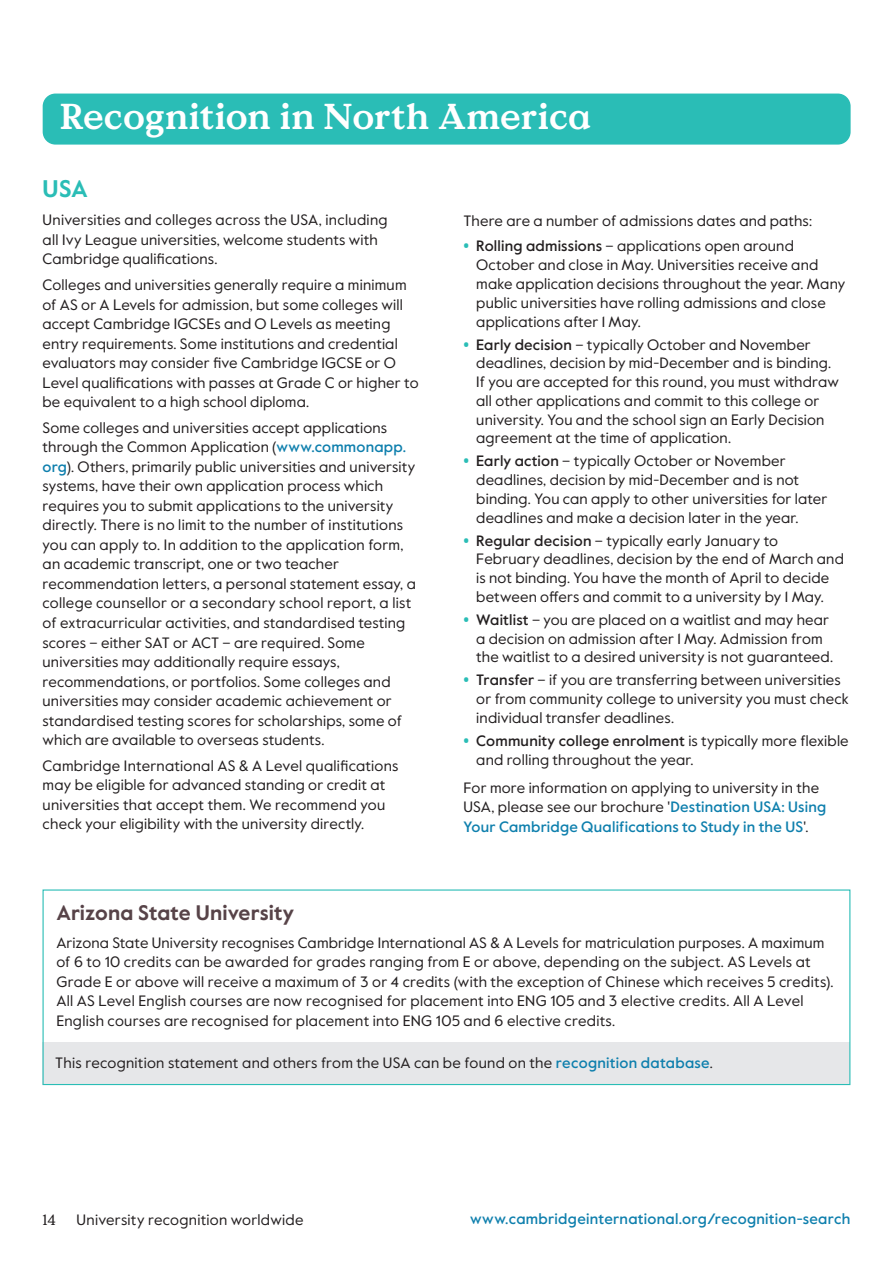
<style>
.page{position:relative;width:893px;height:1263px;background:#fff}
.page>*{position:absolute;margin:0;border:0;box-sizing:border-box;transform-origin:0 0}
.A_head_-_page_headers{font:700 36px "Value Serif Pro";letter-spacing:.005em;color:#fff}
.C_head_-_countries{font:700 24px "Value Sans Pro";color:#2abdb6}
.D_head_-_box_head{font:700 21px "Value Sans Pro";color:#574348}
.Body{font:15px/19.5px "Value Sans Pro";letter-spacing:.01em;color:#231f20}
.Box_body{font:15px/19.5px "Value Sans Pro";letter-spacing:.015em;color:#231f20}
.t1{font:500 15px "Value Sans Pro";letter-spacing:.02em;color:#0e7fad}
.t2{font:15px "Value Serif Pro";color:#231f20}
.s1{font-weight:500;color:#0e7fad}
.s2{font-family:"Open Sans";font-weight:700;color:#2abdb6}
.s3{font-weight:500}
</style>
<div class="page">
<div style="left:43px;top:1042px;width:807px;height:43px;background:#e6e7e9"></div>
<div style="left:43px;top:889px;width:807px;height:196px;border:1px solid #2abdb6"></div>
<div style="left:43px;top:94px;width:808px;height:51px;background:#2abdb6;border-radius:13px"></div>
<h1 class="A_head_-_page_headers" style="left:60px;top:95px;width:533px">Recognition in North America</h1>
<h3 class="C_head_-_countries" style="left:43px;top:174px;width:47px">USA</h3>
<p class="Body" style="left:43px;top:210px;width:347px">Universities and colleges across the USA, including all Ivy League universities, welcome students with<br>Cambridge qualifications.</p>
<p class="Body" style="left:43px;top:275px;width:378px">Colleges and universities generally require a minimum of AS or A Levels for admission, but some colleges will accept Cambridge IGCSEs and O Levels as meeting entry requirements. Some institutions and credential evaluators may consider five Cambridge IGCSE or O Level qualifications with passes at Grade C or higher to be equivalent to a high school diploma.</p>
<p class="Body" style="left:43px;top:418px;width:375px">Some colleges and universities accept applications through the Common Application (<span class="s1">www.commonapp. org</span>). Others, primarily public universities and university systems, have their own application process which requires you to submit applications to the university directly. There is no limit to the number of institutions you can apply to. In addition to the application form, an academic transcript, one or two teacher recommendation letters, a personal statement essay, a college counsellor or a secondary school report, a list of extracurricular activities, and standardised testing scores – either SAT or ACT – are required. Some universities may additionally require essays, recommendations, or portfolios. Some colleges and universities may consider academic achievement or standardised testing scores for scholarships, some of which are available to overseas students.</p>
<p class="Body" style="left:43px;top:756px;width:358px">Cambridge International AS &amp; A Level qualifications may be eligible for advanced standing or credit at universities that accept them. We recommend you check your eligibility with the university directly.</p>
<p class="Body" style="left:463px;top:212px;width:350px">There are a number of admissions dates and paths:</p>
<p class="Body" style="left:476px;top:237px;width:370px;line-height:18.8px;text-indent:-13px"><span class="s2">•</span> <span class="s3">Rolling admissions</span> – applications open around October and close in May. Universities receive and make application decisions throughout the year. Many public universities have rolling admissions and close applications after 1 May.</p>
<p class="Body" style="left:476px;top:335px;width:364px;line-height:18.8px;text-indent:-13px"><span class="s2">•</span> <span class="s3">Early decision</span> – typically October and November deadlines, decision by mid-December and is binding.<br>If you are accepted for this round, you must withdraw all other applications and commit to this college or university. You and the school sign an Early Decision agreement at the time of application.</p>
<p class="Body" style="left:476px;top:452px;width:353px;line-height:18.8px;text-indent:-13px"><span class="s2">•</span> <span class="s3">Early action</span> – typically October or November deadlines, decision by mid-December and is not binding. You can apply to other universities for later deadlines and make a decision later in the year.</p>
<p class="Body" style="left:476px;top:531px;width:369px;line-height:18.8px;text-indent:-13px"><span class="s2">•</span> <span class="s3">Regular decision</span> – typically early January to February deadlines, decision by the end of March and is not binding. You have the month of April to decide between offers and commit to a university by 1 May.</p>
<p class="Body" style="left:476px;top:610px;width:358px;line-height:18.8px;text-indent:-13px"><span class="s2">•</span> <span class="s3">Waitlist</span> – you are placed on a waitlist and may hear a decision on admission after 1 May. Admission from the waitlist to a desired university is not guaranteed.</p>
<p class="Body" style="left:476px;top:671px;width:374px;line-height:18.8px;text-indent:-13px"><span class="s2">•</span> <span class="s3">Transfer</span> – if you are transferring between universities or from community college to university you must check individual transfer deadlines.</p>
<p class="Body" style="left:476px;top:731px;width:374px;line-height:18.8px;text-indent:-13px"><span class="s2">•</span> <span class="s3">Community college enrolment</span> is typically more flexible and rolling throughout the year.</p>
<p class="Body" style="left:463px;top:778px;width:364px">For more information on applying to university in the<br>USA, please see our brochure '<span class="s1">Destination USA: Using<br>Your Cambridge Qualifications to Study in the US</span>'.</p>
<p class="D_head_-_box_head" style="left:56px;top:900px;width:239px">Arizona State University</p>
<p class="Box_body" style="left:56px;top:933px;width:779px">Arizona State University recognises Cambridge International AS &amp; A Levels for matriculation purposes. A maximum of 6 to 10 credits can be awarded for grades ranging from E or above, depending on the subject. AS Levels at Grade E or above will receive a maximum of 3 or 4 credits (with the exception of Chinese which receives 5 credits).<br>All AS Level English courses are now recognised for placement into ENG 105 and 3 elective credits. All A Level English courses are recognised for placement into ENG 105 and 6 elective credits.</p>
<p class="Box_body" style="left:55px;top:1053px;width:659px">This recognition statement and others from the USA can be found on the <span class="s1">recognition database</span>.</p>
<p class="t2" style="left:43px;top:1210px;width:15px">14</p>
<p class="Body" style="left:77px;top:1210px;width:229px">University recognition worldwide</p>
<p class="t1" style="left:470px;top:1210px;width:382px">www.cambridgeinternational.org/recognition-search</p>
</div>
